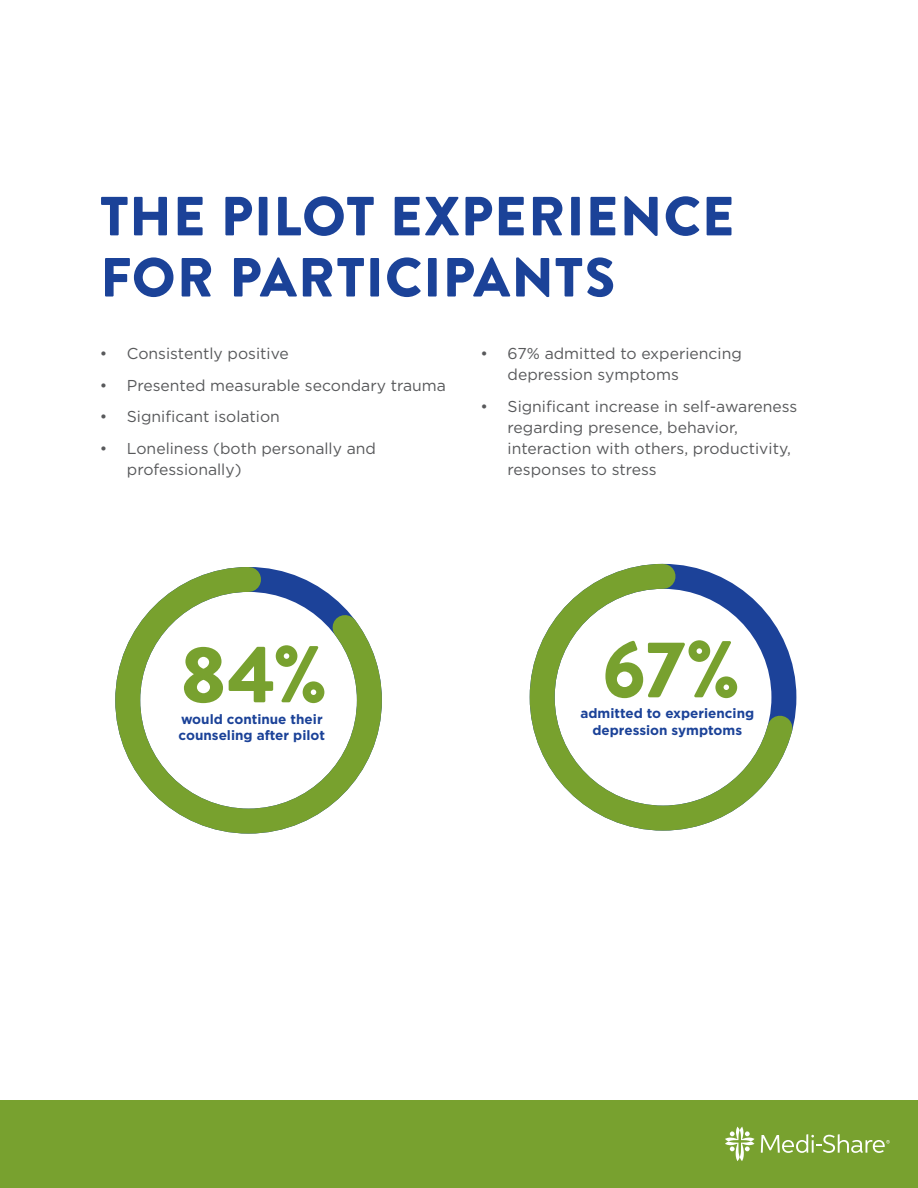
<style>
.page{position:relative;width:918px;height:1188px;background:#fff}
.page>*{position:absolute;margin:0;border:0;box-sizing:border-box;transform-origin:0 0}
.t1{font:900 80.4px "Brandon Grotesque";color:#78a12f}
.t2{font:900 55.05px/61.2px "Brandon Grotesque";letter-spacing:.02em;color:#1b4298}
.t3{font:15.75px/21px "Gotham";color:#58595b}
.t4{font:700 13.5px/16.5px "Gotham";color:#1b4298}
</style>
<div class="page">
<div style="left:0;top:1100px;width:918px;height:88px;background:#78a12f"></div>
<svg style="left:725px;top:1127px;width:29px;height:34px"></svg>
<svg style="left:761px;top:1134px;width:129px;height:19px"></svg>
<svg style="left:115px;top:567px;width:267px;height:267px"></svg>
<svg style="left:529px;top:563px;width:268px;height:268px"></svg>
<h2 class="t2" style="left:100px;top:187px;width:635px">THE PILOT EXPERIENCE<br>FOR PARTICIPANTS</h2>
<p class="t3" style="left:100px;top:343px;width:190px">• Consistently positive</p>
<p class="t3" style="left:100px;top:375px;width:348px">• Presented measurable secondary trauma</p>
<p class="t3" style="left:100px;top:406px;width:182px">• Significant isolation</p>
<p class="t3" style="left:127px;top:438px;width:251px;text-indent:-27px">• Loneliness (both personally and professionally)</p>
<p class="t3" style="left:508px;top:343px;width:236px;text-indent:-27px">• 67% admitted to experiencing depression symptoms</p>
<p class="t3" style="left:508px;top:396px;width:291px;text-indent:-27px">• Significant increase in self-awareness regarding presence, behavior, interaction with others, productivity, responses to stress</p>
<h1 class="t1" style="left:181px;top:618px;width:148px">84%</h1>
<h1 class="t1" style="left:602px;top:613px;width:139px">67%</h1>
<p class="t4" style="left:179px;top:711px;width:148px">would continue their counseling after pilot</p>
<p class="t4" style="left:580px;top:705px;width:175px;text-align:center">admitted to experiencing depression symptoms</p>
</div>
